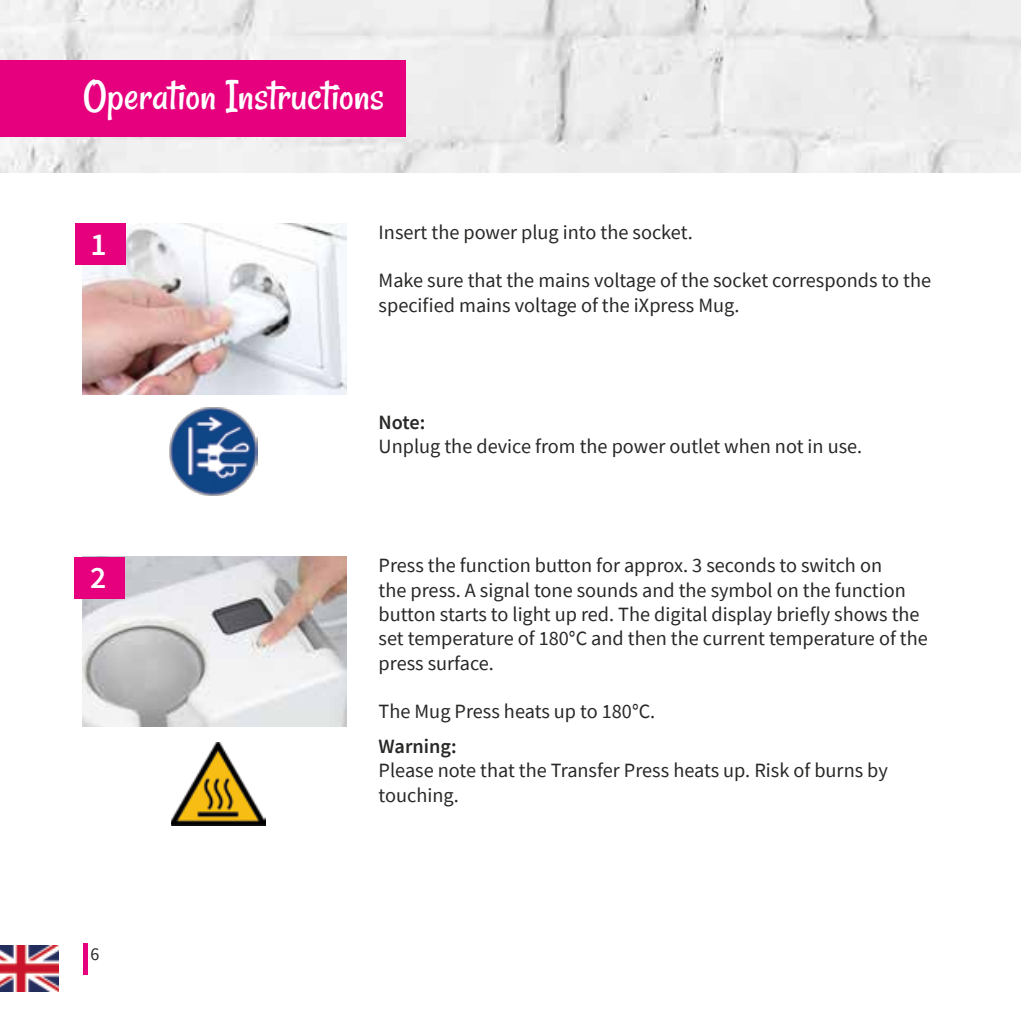
<style>
.page{position:relative;width:1021px;height:1021px;background:#fff}
.page>*{position:absolute;margin:0;border:0;box-sizing:border-box;transform-origin:0 0}
.t1{font:45px "Rancho";color:#fff}
.t2{font:600 31.5px "Source Sans Pro";color:#fff}
.t3{font:20.25px/24.3px "Source Sans Pro";color:#282827}
.t4{font:600 20.25px "Source Sans Pro";color:#282827}
.t5{font:18px "Source Sans Pro";color:#282827}
</style>
<div class="page">
<hr style="left:83px;top:943px;width:4px;height:31px;background:#e6007d">
<img style="left:0;top:0;width:1020px;height:172px">
<div style="left:0;top:60px;width:406px;height:76px;background:#e6007d"></div>
<img style="left:0;top:945px;width:59px;height:45px">
<img style="left:83px;top:223px;width:264px;height:171px">
<div style="left:75px;top:223px;width:51px;height:42px;background:#e6007d"></div>
<img style="left:169px;top:407px;width:88px;height:88px">
<img style="left:171px;top:742px;width:94px;height:83px">
<img style="left:82px;top:556px;width:264px;height:170px">
<div style="left:74px;top:556px;width:51px;height:42px;background:#e6007d"></div>
<h1 class="t1" style="left:83px;top:69px;width:303px">Operation Instructions</h1>
<h2 class="t2" style="left:91px;top:224px;width:18px">1</h2>
<h2 class="t2" style="left:90px;top:557px;width:18px">2</h2>
<p class="t5" style="left:90px;top:942px;width:10px">6</p>
<p class="t3" style="left:378px;top:220px;width:316px">Insert the power plug into the socket.</p>
<p class="t3" style="left:378px;top:268px;width:554px">Make sure that the mains voltage of the socket corresponds to the specified mains voltage of the iXpress Mug.</p>
<p class="t4" style="left:378px;top:408px;width:48px">Note:</p>
<p class="t3" style="left:378px;top:434px;width:485px">Unplug the device from the power outlet when not in use.</p>
<p class="t3" style="left:378px;top:553px;width:551px">Press the function button for approx. 3 seconds to switch on<br>the press. A signal tone sounds and the symbol on the function button starts to light up red. The digital display briefly shows the set temperature of 180°C and then the current temperature of the press surface.</p>
<p class="t3" style="left:378px;top:699px;width:278px">The Mug Press heats up to 180°C.</p>
<p class="t4" style="left:378px;top:733px;width:80px">Warning:</p>
<p class="t3" style="left:378px;top:758px;width:511px">Please note that the Transfer Press heats up. Risk of burns by touching.</p>
</div>
